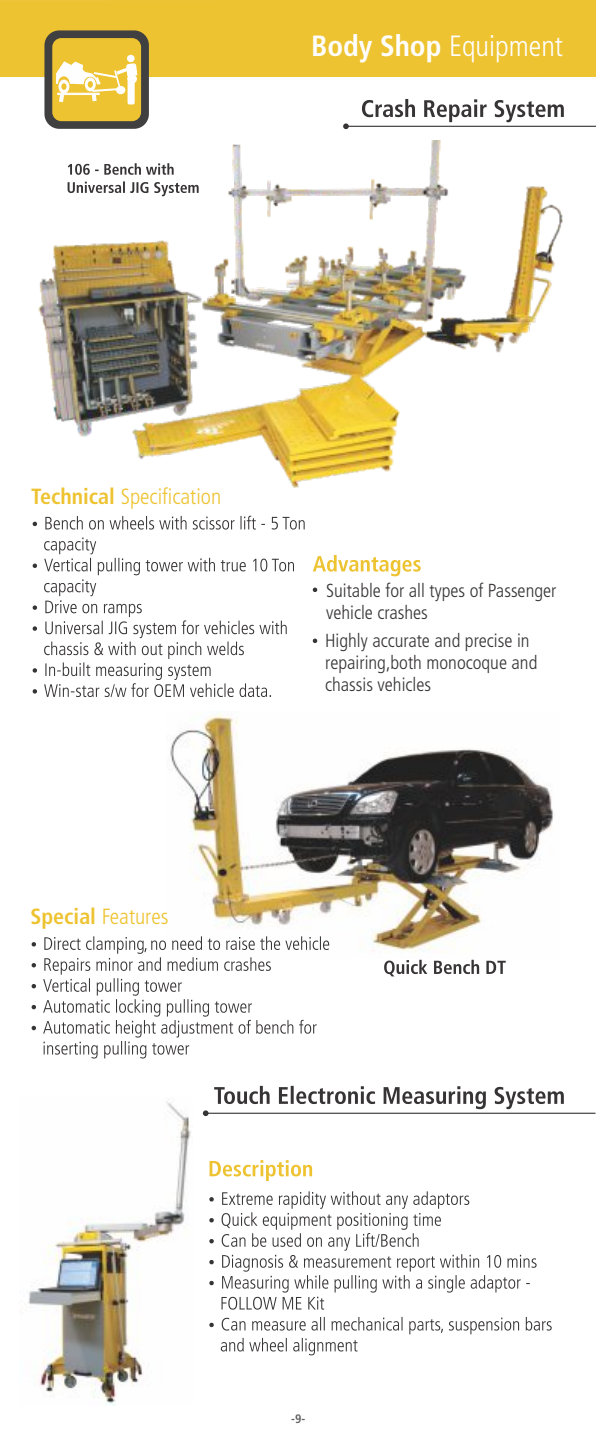
<style>
.page{position:relative;width:596px;height:1440px;background:#fff}
.page>*{position:absolute;margin:0;border:0;box-sizing:border-box;transform-origin:0 0}
.t1{font:300 condensed 29.2px "Frutiger LT";color:#fefefe}
.t2{font:300 condensed 22px "Frutiger LT";color:#eec331}
.t3{font:300 condensed 18.8px/22px "Frutiger LT";color:#373435}
.t4{font:700 condensed 12.2px "Frutiger LT";color:#606062}
.s1{font-weight:700}
</style>
<div class="page">
<div style="left:0;top:0;width:595px;height:77px;background:#eec331"></div>
<hr style="left:345px;top:126px;width:250px;height:1px;background:#373435">
<img style="left:32px;top:141px;width:531px;height:389px">
<svg style="left:362px;top:99px;width:201px;height:23px"></svg>
<svg style="left:68px;top:163px;width:130px;height:33px"></svg>
<svg style="left:33px;top:516px;width:271px;height:181px"></svg>
<svg style="left:312px;top:555px;width:108px;height:21px"></svg>
<svg style="left:343px;top:123px;width:5px;height:6px"></svg>
<img style="left:170px;top:712px;width:383px;height:240px">
<svg style="left:384px;top:960px;width:121px;height:16px"></svg>
<img style="left:28px;top:1099px;width:163px;height:306px">
<svg style="left:209px;top:1191px;width:342px;height:164px"></svg>
<svg style="left:209px;top:1160px;width:103px;height:21px"></svg>
<hr style="left:205px;top:1113px;width:390px;height:1px;background:#373435">
<svg style="left:214px;top:1086px;width:349px;height:23px"></svg>
<svg style="left:203px;top:1110px;width:5px;height:6px"></svg>
<svg style="left:312px;top:588px;width:5px;height:4px"></svg>
<svg style="left:312px;top:639px;width:5px;height:4px"></svg>
<svg style="left:32px;top:936px;width:297px;height:123px"></svg>
<div style="left:44px;top:30px;width:105px;height:99px;background:#414041;border-radius:15px"></div>
<div style="left:52px;top:38px;width:89px;height:83px;background:#eec331;border-radius:9px"></div>
<div style="left:127px;top:55px;width:7px;height:7px;background:#fefefe;border-radius:50%"></div>
<svg style="left:56px;top:61px;width:81px;height:44px"></svg>
<h1 class="t1" style="left:311px;top:34px;width:253px"><span class="s1">Body Shop</span> Equipment</h1>
<p class="t2" style="left:31px;top:488px;width:191px"><span class="s1">Technical</span> Specification</p>
<p class="t2" style="left:30px;top:907px;width:139px"><span class="s1">Special</span> Features</p>
<p class="t3" style="left:326px;top:581px;width:232px">Suitable for all types of Passenger vehicle crashes</p>
<p class="t3" style="left:325px;top:631px;width:214px">Highly accurate and precise in repairing,both monocoque and chassis vehicles</p>
<p class="t4" style="left:291px;top:1414px;width:16px">-9-</p>
</div>
